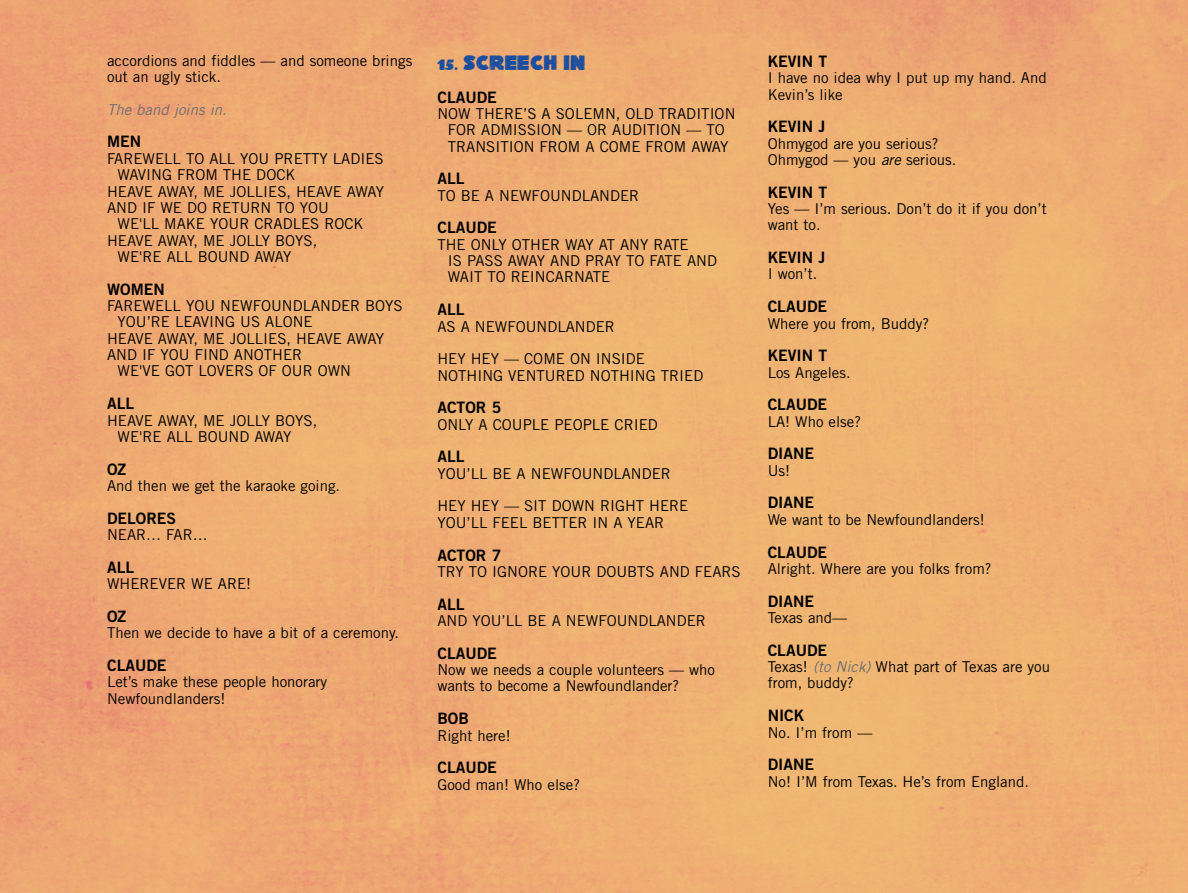
<style>
.page{position:relative;width:1188px;height:893px;background:#fff}
.page>*{position:absolute;margin:0;border:0;box-sizing:border-box;transform-origin:0 0}
.t1{font:21px "Elo";color:#1c4e9f}
.t2{font:15.75px "Trade Gothic Bold Two";color:#000}
.t3{font:15px/16.4px "Trade Gothic";color:#000}
.t4{font:italic 15px "Trade Gothic";color:#6d6e71}
.s1{font-size:15px}
.s2{font-style:italic}
.s3{font-style:italic;color:#6d6e71}
</style>
<div class="page">
<p class="t3" style="left:107px;top:52px;width:307px">accordions and fiddles — and someone brings out an ugly stick.</p>
<p class="t4" style="left:107px;top:100px;width:121px">The band joins in.</p>
<p class="t2" style="left:107px;top:132px;width:36px">MEN</p>
<p class="t3" style="left:107px;top:150px;width:278px">FAREWELL TO ALL YOU PRETTY LADIES</p>
<p class="t3" style="left:118px;top:166px;width:179px">WAVING FROM THE DOCK</p>
<p class="t3" style="left:107px;top:183px;width:279px">HEAVE AWAY, ME JOLLIES, HEAVE AWAY</p>
<p class="t3" style="left:107px;top:199px;width:223px">AND IF WE DO RETURN TO YOU</p>
<p class="t3" style="left:118px;top:215px;width:247px">WE'LL MAKE YOUR CRADLES ROCK</p>
<p class="t3" style="left:107px;top:232px;width:212px">HEAVE AWAY, ME JOLLY BOYS,</p>
<p class="t3" style="left:118px;top:248px;width:176px">WE'RE ALL BOUND AWAY</p>
<p class="t2" style="left:107px;top:279px;width:59px">WOMEN</p>
<p class="t3" style="left:107px;top:297px;width:297px">FAREWELL YOU NEWFOUNDLANDER BOYS</p>
<p class="t3" style="left:118px;top:314px;width:197px">YOU’RE LEAVING US ALONE</p>
<p class="t3" style="left:107px;top:330px;width:279px">HEAVE AWAY, ME JOLLIES, HEAVE AWAY</p>
<p class="t3" style="left:107px;top:346px;width:197px">AND IF YOU FIND ANOTHER</p>
<p class="t3" style="left:118px;top:363px;width:235px">WE'VE GOT LOVERS OF OUR OWN</p>
<p class="t2" style="left:107px;top:394px;width:29px">ALL</p>
<p class="t3" style="left:118px;top:412px;width:201px;text-indent:-10px">HEAVE AWAY, ME JOLLY BOYS,<br>WE'RE ALL BOUND AWAY</p>
<p class="t2" style="left:107px;top:459px;width:21px">OZ</p>
<p class="t3" style="left:107px;top:477px;width:232px">And then we get the karaoke going.</p>
<p class="t2" style="left:107px;top:508px;width:71px">DELORES</p>
<p class="t3" style="left:107px;top:526px;width:102px">NEAR… FAR…</p>
<p class="t2" style="left:107px;top:557px;width:29px">ALL</p>
<p class="t3" style="left:107px;top:575px;width:146px">WHEREVER WE ARE!</p>
<p class="t2" style="left:107px;top:606px;width:21px">OZ</p>
<p class="t3" style="left:107px;top:624px;width:291px">Then we decide to have a bit of a ceremony.</p>
<p class="t2" style="left:107px;top:655px;width:61px">CLAUDE</p>
<p class="t3" style="left:107px;top:673px;width:222px">Let’s make these people honorary<br>Newfoundlanders!</p>
<h1 class="t1" style="left:437px;top:48px;width:150px"><span class="s1">15.</span> SCREECH IN</h1>
<p class="t2" style="left:437px;top:87px;width:61px">CLAUDE</p>
<p class="t3" style="left:437px;top:105px;width:300px;text-align:center">NOW THERE’S A SOLEMN, OLD TRADITION<br>FOR ADMISSION — OR AUDITION — TO<br>TRANSITION FROM A COME FROM AWAY</p>
<p class="t2" style="left:437px;top:169px;width:29px">ALL</p>
<p class="t3" style="left:437px;top:187px;width:203px">TO BE A NEWFOUNDLANDER</p>
<p class="t2" style="left:437px;top:218px;width:61px">CLAUDE</p>
<p class="t3" style="left:448px;top:236px;width:271px;text-indent:-10px">THE ONLY OTHER WAY AT ANY RATE<br>IS PASS AWAY AND PRAY TO FATE AND<br>WAIT TO REINCARNATE</p>
<p class="t2" style="left:437px;top:300px;width:29px">ALL</p>
<p class="t3" style="left:437px;top:309px;width:209px;line-height:32.7px">AS A NEWFOUNDLANDER<br>HEY HEY — COME ON INSIDE</p>
<p class="t3" style="left:437px;top:367px;width:267px">NOTHING VENTURED NOTHING TRIED</p>
<p class="t2" style="left:437px;top:398px;width:65px">ACTOR 5</p>
<p class="t3" style="left:437px;top:416px;width:222px">ONLY A COUPLE PEOPLE CRIED</p>
<p class="t2" style="left:437px;top:447px;width:29px">ALL</p>
<p class="t3" style="left:437px;top:457px;width:253px;line-height:32.7px">YOU’LL BE A NEWFOUNDLANDER<br>HEY HEY — SIT DOWN RIGHT HERE</p>
<p class="t3" style="left:437px;top:514px;width:228px">YOU’LL FEEL BETTER IN A YEAR</p>
<p class="t2" style="left:437px;top:545px;width:65px">ACTOR 7</p>
<p class="t3" style="left:437px;top:563px;width:305px">TRY TO IGNORE YOUR DOUBTS AND FEARS</p>
<p class="t2" style="left:437px;top:594px;width:29px">ALL</p>
<p class="t3" style="left:437px;top:612px;width:270px">AND YOU’LL BE A NEWFOUNDLANDER</p>
<p class="t2" style="left:437px;top:643px;width:61px">CLAUDE</p>
<p class="t3" style="left:437px;top:661px;width:279px">Now we needs a couple volunteers — who wants to become a Newfoundlander?</p>
<p class="t2" style="left:437px;top:708px;width:33px">BOB</p>
<p class="t3" style="left:437px;top:726px;width:75px">Right here!</p>
<p class="t2" style="left:437px;top:757px;width:61px">CLAUDE</p>
<p class="t3" style="left:437px;top:775px;width:144px">Good man! Who else?</p>
<p class="t2" style="left:768px;top:51px;width:61px">KEVIN T</p>
<p class="t3" style="left:768px;top:69px;width:281px">I have no idea why I put up my hand. And<br>Kevin’s like</p>
<p class="t2" style="left:768px;top:117px;width:59px">KEVIN J</p>
<p class="t3" style="left:768px;top:135px;width:187px">Ohmygod are you serious?<br>Ohmygod — you <span class="s2">are</span> serious.</p>
<p class="t2" style="left:768px;top:182px;width:61px">KEVIN T</p>
<p class="t3" style="left:768px;top:200px;width:281px">Yes — I’m serious. Don’t do it if you don’t want to.</p>
<p class="t2" style="left:768px;top:248px;width:59px">KEVIN J</p>
<p class="t3" style="left:768px;top:266px;width:48px">I won’t.</p>
<p class="t2" style="left:768px;top:297px;width:61px">CLAUDE</p>
<p class="t3" style="left:768px;top:315px;width:163px">Where you from, Buddy?</p>
<p class="t2" style="left:768px;top:346px;width:61px">KEVIN T</p>
<p class="t3" style="left:768px;top:364px;width:81px">Los Angeles.</p>
<p class="t2" style="left:768px;top:395px;width:61px">CLAUDE</p>
<p class="t3" style="left:768px;top:413px;width:95px">LA! Who else?</p>
<p class="t2" style="left:768px;top:444px;width:48px">DIANE</p>
<p class="t3" style="left:768px;top:462px;width:24px">Us!</p>
<p class="t2" style="left:768px;top:493px;width:48px">DIANE</p>
<p class="t3" style="left:768px;top:511px;width:219px">We want to be Newfoundlanders!</p>
<p class="t2" style="left:768px;top:542px;width:61px">CLAUDE</p>
<p class="t3" style="left:768px;top:560px;width:225px">Alright. Where are you folks from?</p>
<p class="t2" style="left:768px;top:591px;width:48px">DIANE</p>
<p class="t3" style="left:768px;top:609px;width:81px">Texas and—</p>
<p class="t2" style="left:768px;top:640px;width:61px">CLAUDE</p>
<p class="t3" style="left:768px;top:658px;width:284px">Texas! <span class="s3">(to Nick)</span> What part of Texas are you from, buddy?</p>
<p class="t2" style="left:768px;top:705px;width:38px">NICK</p>
<p class="t3" style="left:768px;top:723px;width:106px">No. I’m from —</p>
<p class="t2" style="left:768px;top:754px;width:48px">DIANE</p>
<p class="t3" style="left:768px;top:772px;width:260px">No! I’M from Texas. He’s from England.</p>
</div>
